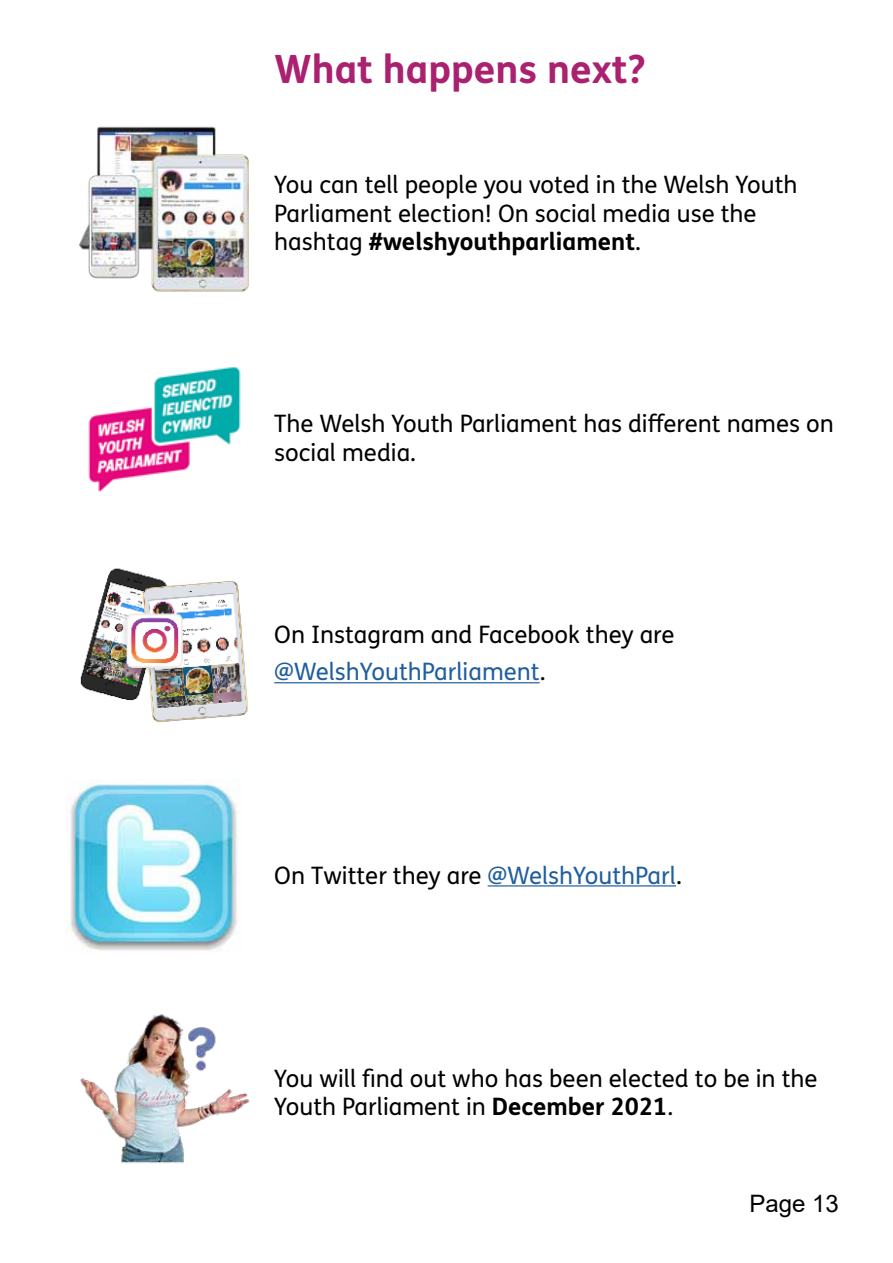
<style>
.page{position:relative;width:893px;height:1263px;background:#fff}
.page>*{position:absolute;margin:0;border:0;box-sizing:border-box;transform-origin:0 0}
.t1{font:700 39px "FS Me Pro";color:#aa2170}
.t2{font:24px/28.8px "FS Me Pro";color:#000}
.t3{font:24px "Arial";color:#000}
.s1{font-weight:700}
.s2{color:#215e9e}
</style>
<div class="page">
<hr style="left:274px;top:682px;width:266px;height:1px;background:#215e9e">
<hr style="left:488px;top:885px;width:188px;height:1px;background:#215e9e">
<img style="left:79px;top:126px;width:170px;height:166px">
<img style="left:88px;top:367px;width:153px;height:125px">
<img style="left:67px;top:779px;width:172px;height:173px">
<img style="left:80px;top:1014px;width:170px;height:149px">
<img style="left:80px;top:568px;width:168px;height:155px">
<h1 class="t1" style="left:274px;top:39px;width:373px">What happens next?</h1>
<p class="t2" style="left:274px;top:170px;width:525px">You can tell people you voted in the Welsh Youth<br>Parliament election! On social media use the hashtag <span class="s1">#welshyouthparliament</span>.</p>
<p class="t2" style="left:274px;top:409px;width:561px">The Welsh Youth Parliament has diferent names on social media.</p>
<p class="t2" style="left:274px;top:615px;width:402px;line-height:37.3px">On Instagram and Facebook they are <span class="s2">@WelshYouthParliament</span>.</p>
<p class="t2" style="left:274px;top:860px;width:409px">On Twitter they are <span class="s2">@WelshYouthParl</span>.</p>
<p class="t2" style="left:274px;top:1063px;width:545px">You will fnd out who has been elected to be in the<br>Youth Parliament in <span class="s1">December 2021</span>.</p>
<p class="t3" style="left:750px;top:1187px;width:91px">Page 13</p>
</div>
